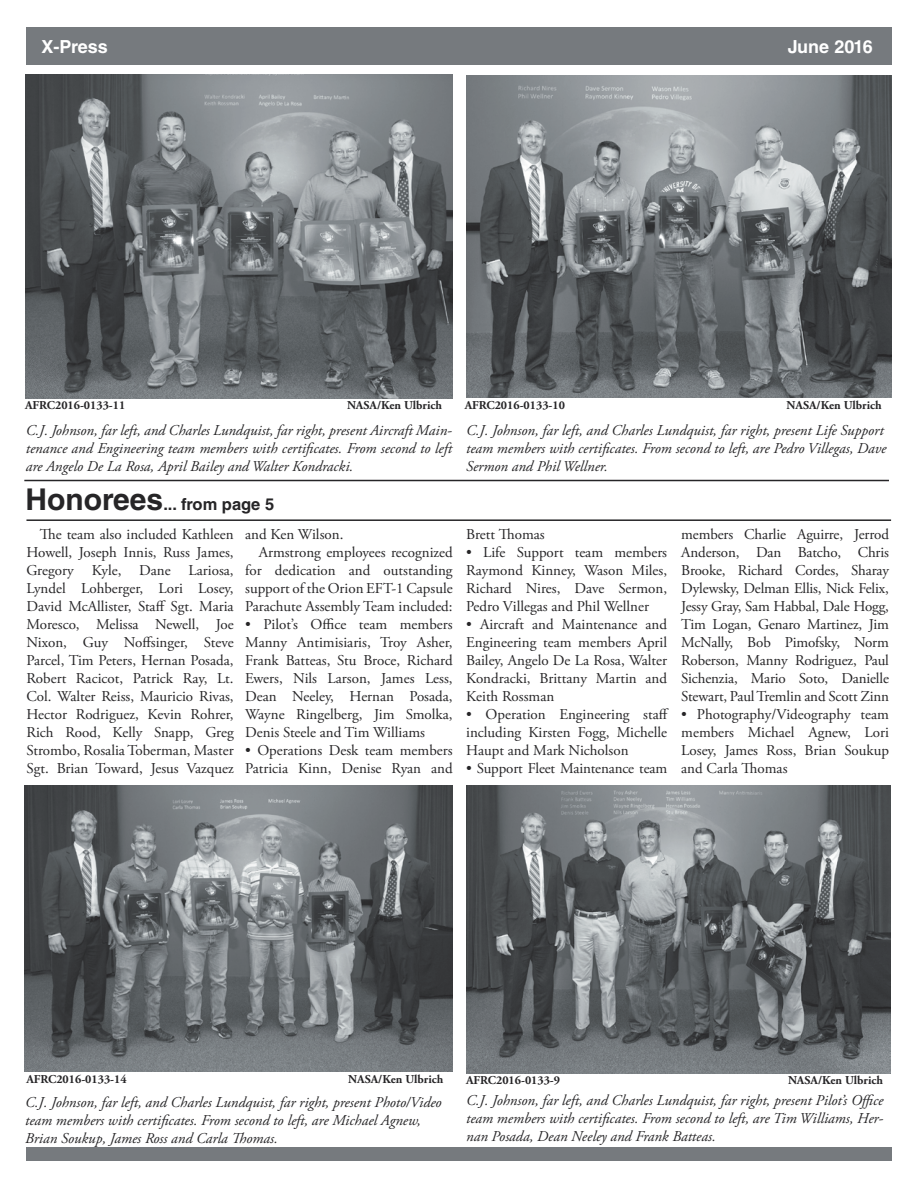
<style>
.page{position:relative;width:918px;height:1188px;background:#fff}
.page>*{position:absolute;margin:0;border:0;box-sizing:border-box;transform-origin:0 0}
.t1{font:700 18px "Helvetica LT Std";letter-spacing:-.01em;color:#fff}
.t2{font:700 16.5px "Helvetica LT Std";color:#262527}
.t3{font:15px/18px "Adobe Garamond Pro";color:#262527;text-align:justify}
.t4{font:italic 15px/18px "Adobe Garamond Pro";color:#262527}
.t5{font:700 12px "Adobe Garamond Pro";color:#262527}
.s1{font-size:30px}
</style>
<div class="page">
<div style="left:26px;top:1148px;width:866px;height:13px;background:#767a7e"></div>
<div style="left:26px;top:27px;width:866px;height:37px;background:#767a7e"></div>
<hr style="left:26px;top:519px;width:865px;height:2px;background:#262527">
<img style="left:24px;top:786px;width:429px;height:285px">
<img style="left:25px;top:75px;width:428px;height:323px">
<img style="left:466px;top:75px;width:426px;height:323px">
<img style="left:466px;top:786px;width:425px;height:287px">
<hr style="left:24px;top:480px;width:865px;height:1px;background:#262527">
<p class="t1" style="left:41px;top:36px;width:68px">X-Press</p>
<p class="t1" style="left:788px;top:36px;width:87px">June 2016</p>
<p class="t5" style="left:25px;top:399px;width:102px">AFRC2016-0133-11</p>
<p class="t5" style="left:347px;top:399px;width:97px">NASA/Ken Ulbrich</p>
<p class="t5" style="left:465px;top:399px;width:102px">AFRC2016-0133-10</p>
<p class="t5" style="left:787px;top:399px;width:97px">NASA/Ken Ulbrich</p>
<p class="t4" style="left:26px;top:421px;width:428px;text-align:justify">C.J. Johnson, far left, and Charles Lundquist, far right, present Aircraft Main&shy;tenance and Engineering team members with certificates. From second to left are Angelo De La Rosa, April Bailey and Walter Kondracki.</p>
<p class="t2" style="left:26px;top:494px;width:250px"><span class="s1">Honorees</span>... from page 5</p>
<p class="t3" style="left:26px;top:526px;width:209px;text-indent:14px">The team also included Kathleen Howell, Joseph Innis, Russ James, Gregory Kyle, Dane Lariosa, Lyndel Lohberger, Lori Losey, David McAllister, Staff Sgt. Maria Moresco, Melissa Newell, Joe Nixon, Guy Noffsinger, Steve Parcel, Tim Peters, Hernan Posada, Robert Racicot, Patrick Ray, Lt.<br>Col. Walter Reiss, Mauricio Rivas, Hector Rodriguez, Kevin Rohrer, Rich Rood, Kelly Snapp, Greg Strombo, Rosalia Toberman, Master Sgt. Brian Toward, Jesus Vazquez</p>
<p class="t3" style="left:245px;top:526px;width:100px">and Ken Wilson.</p>
<p class="t3" style="left:245px;top:544px;width:209px;text-indent:14px">Armstrong employees recognized for dedication and outstanding support of the Orion EFT-1 Capsule Parachute Assembly Team included:</p>
<p class="t3" style="left:245px;top:616px;width:209px">• Pilot’s Office team members Manny Antimisiaris, Troy Asher, Frank Batteas, Stu Broce, Richard Ewers, Nils Larson, James Less, Dean Neeley, Hernan Posada, Wayne Ringelberg, Jim Smolka, Denis Steele and Tim Williams</p>
<p class="t3" style="left:245px;top:742px;width:209px">• Operations Desk team members<br>Patricia Kinn, Denise Ryan and</p>
<p class="t4" style="left:466px;top:421px;width:422px">C.J. Johnson, far left, and Charles Lundquist, far right, present Life Support team members with certificates. From second to left, are Pedro Villegas, Dave<br>Sermon and Phil Wellner.</p>
<p class="t3" style="left:466px;top:526px;width:80px">Brett Thomas</p>
<p class="t3" style="left:466px;top:544px;width:203px">• Life Support team members Raymond Kinney, Wason Miles, Richard Nires, Dave Sermon, Pedro Villegas and Phil Wellner</p>
<p class="t3" style="left:466px;top:616px;width:202px">• Aircraft and Maintenance and Engineering team members April Bailey, Angelo De La Rosa, Walter Kondracki, Brittany Martin and Keith Rossman</p>
<p class="t3" style="left:466px;top:706px;width:204px">• Operation Engineering staff including Kirsten Fogg, Michelle Haupt and Mark Nicholson</p>
<p class="t3" style="left:466px;top:760px;width:203px">• Support Fleet Maintenance team</p>
<p class="t3" style="left:681px;top:526px;width:209px">members Charlie Aguirre, Jerrod Anderson, Dan Batcho, Chris Brooke, Richard Cordes, Sharay Dylewsky, Delman Ellis, Nick Felix, Jessy Gray, Sam Habbal, Dale Hogg, Tim Logan, Genaro Martinez, Jim McNally, Bob Pimofsky, Norm Roberson, Manny Rodriguez, Paul Sichenzia, Mario Soto, Danielle Stewart, Paul Tremlin and Scott Zinn</p>
<p class="t3" style="left:681px;top:706px;width:209px">• Photography/Videography team members Michael Agnew, Lori Losey, James Ross, Brian Soukup and Carla Thomas</p>
<p class="t5" style="left:26px;top:1072px;width:102px">AFRC2016-0133-14</p>
<p class="t5" style="left:348px;top:1072px;width:97px">NASA/Ken Ulbrich</p>
<p class="t5" style="left:466px;top:1073px;width:95px">AFRC2016-0133-9</p>
<p class="t5" style="left:788px;top:1073px;width:97px">NASA/Ken Ulbrich</p>
<p class="t4" style="left:25px;top:1093px;width:418px">C.J. Johnson, far left, and Charles Lundquist, far right, present Photo/Video team members with certificates. From second to left, are Michael Agnew,<br>Brian Soukup, James Ross and Carla Thomas.</p>
<p class="t4" style="left:466px;top:1092px;width:419px;text-align:justify">C.J. Johnson, far left, and Charles Lundquist, far right, present Pilot’s Office team members with certificates. From second to left, are Tim Williams, Her&shy;nan Posada, Dean Neeley and Frank Batteas.</p>
</div>
